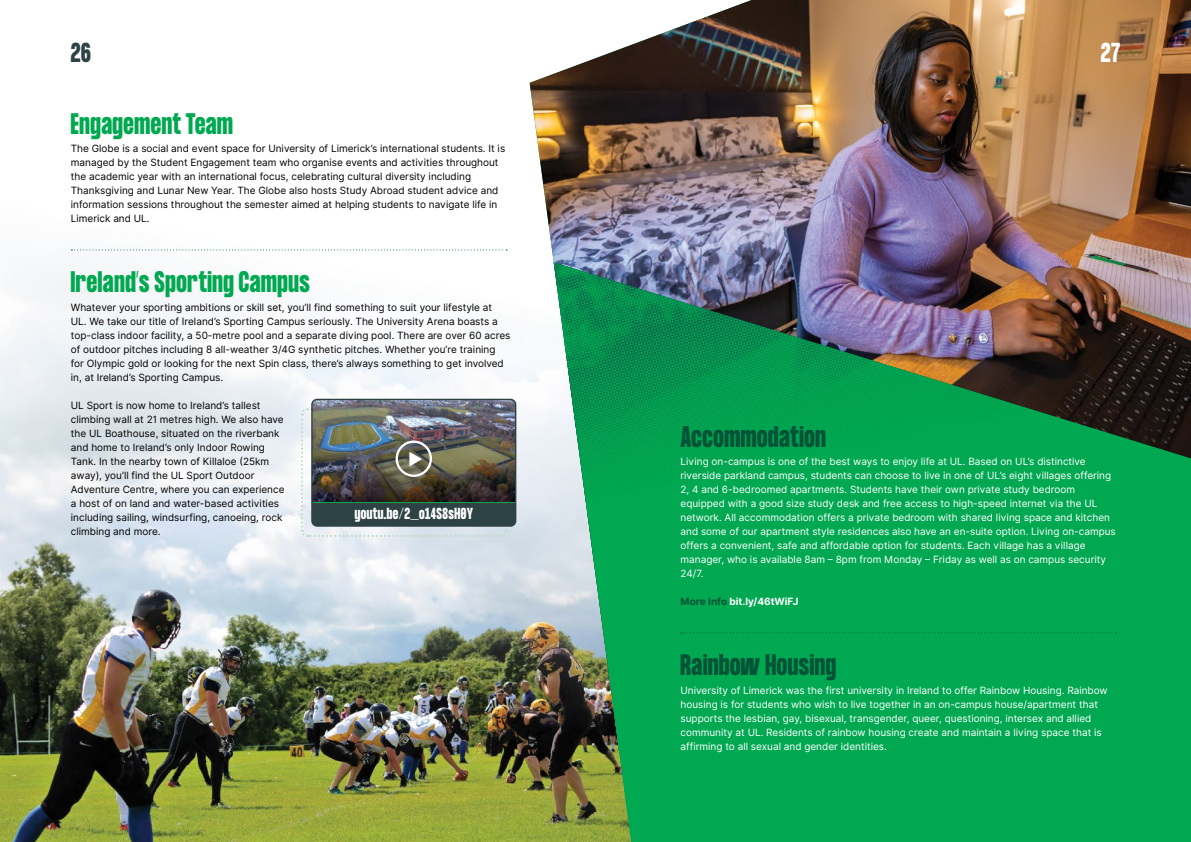
<style>
.page{position:relative;width:1191px;height:842px;background:#fff}
.page>*{position:absolute;margin:0;border:0;box-sizing:border-box;transform-origin:0 0}
.t1{font:700 26px "Formula Condensed";letter-spacing:.025em;color:#00a850}
.t2{font:700 26px "Formula Condensed";letter-spacing:.025em;color:#005336}
.t3{font:700 24px "Formula Condensed";color:#2d4245}
.t4{font:700 24px "Formula Condensed";color:#fff}
.t5{font:700 14px "Formula Condensed";letter-spacing:.03em;color:#fff}
.t6{font:10px/14px "Inter";color:#000}
.t7{font:10px/14px "Inter";color:#fff}
.t8{font:700 10px "Inter";color:#fff}
.s1{color:#005336}
</style>
<div class="page">
<img style="left:0;top:180px;width:529px;height:662px">
<img style="left:529px;top:0;width:662px;height:842px">
<svg style="left:71px;top:249px;width:436px;height:1px"></svg>
<img style="left:553px;top:262px;width:638px;height:580px">
<svg style="left:681px;top:632px;width:435px;height:1px"></svg>
<img style="left:300px;top:399px;width:215px;height:139px">
<hr style="left:312px;top:502px;width:204px;height:1px;background:#00a850">
<div style="left:311px;top:399px;width:205px;height:128px;border:1px solid #2d4245;border-radius:5px"></div>
<h2 class="t3" style="left:71px;top:38px;width:22px">26</h2>
<h1 class="t1" style="left:71px;top:108px;width:163px">Engagement Team</h1>
<p class="t6" style="left:71px;top:142px;width:436px">The Globe is a social and event space for University of Limerick’s international students. It is managed by the Student Engagement team who organise events and activities throughout the academic year with an international focus, celebrating cultural diversity including Thanksgiving and Lunar New Year. The Globe also hosts Study Abroad student advice and information sessions throughout the semester aimed at helping students to navigate life in Limerick and UL.</p>
<h1 class="t1" style="left:71px;top:267px;width:240px">Ireland’s Sporting Campus</h1>
<p class="t6" style="left:71px;top:300px;width:441px">Whatever your sporting ambitions or skill set, you’ll find something to suit your lifestyle at UL. We take our title of Ireland’s Sporting Campus seriously. The University Arena boasts a top-class indoor facility, a 50-metre pool and a separate diving pool. There are over 60 acres of outdoor pitches including 8 all-weather 3/4G synthetic pitches. Whether you’re training for Olympic gold or looking for the next Spin class, there’s always something to get involved in, at Ireland’s Sporting Campus.</p>
<p class="t6" style="left:71px;top:398px;width:215px">UL Sport is now home to Ireland’s tallest climbing wall at 21 metres high. We also have the UL Boathouse, situated on the riverbank and home to Ireland’s only Indoor Rowing Tank. In the nearby town of Killaloe (25km away), you’ll find the UL Sport Outdoor Adventure Centre, where you can experience a host of on land and water-based activities including sailing, windsurfing, canoeing, rock climbing and more.</p>
<h3 class="t5" style="left:355px;top:505px;width:120px">youtu.be/2_o14S8sH0Y</h3>
<h2 class="t4" style="left:1100px;top:38px;width:21px">27</h2>
<h1 class="t2" style="left:680px;top:421px;width:147px">Accommodation</h1>
<p class="t7" style="left:680px;top:455px;width:437px">Living on-campus is one of the best ways to enjoy life at UL. Based on UL’s distinctive riverside parkland campus, students can choose to live in one of UL’s eight villages offering 2, 4 and 6-bedroomed apartments. Students have their own private study bedroom equipped with a good size study desk and free access to high-speed internet via the UL network. All accommodation offers a private bedroom with shared living space and kitchen and some of our apartment style residences also have an en-suite option. Living on-campus offers a convenient, safe and affordable option for students. Each village has a village manager, who is available 8am – 8pm from Monday – Friday as well as on campus security 24/7.</p>
<p class="t8" style="left:680px;top:594px;width:119px"><span class="s1">More Info</span> bit.ly/46tWiFJ</p>
<h1 class="t2" style="left:680px;top:650px;width:157px">Rainbow Housing</h1>
<p class="t7" style="left:680px;top:683px;width:429px">University of Limerick was the first university in Ireland to offer Rainbow Housing. Rainbow housing is for students who wish to live together in an on-campus house/apartment that supports the lesbian, gay, bisexual, transgender, queer, questioning, intersex and allied community at UL. Residents of rainbow housing create and maintain a living space that is affirming to all sexual and gender identities.</p>
</div>
